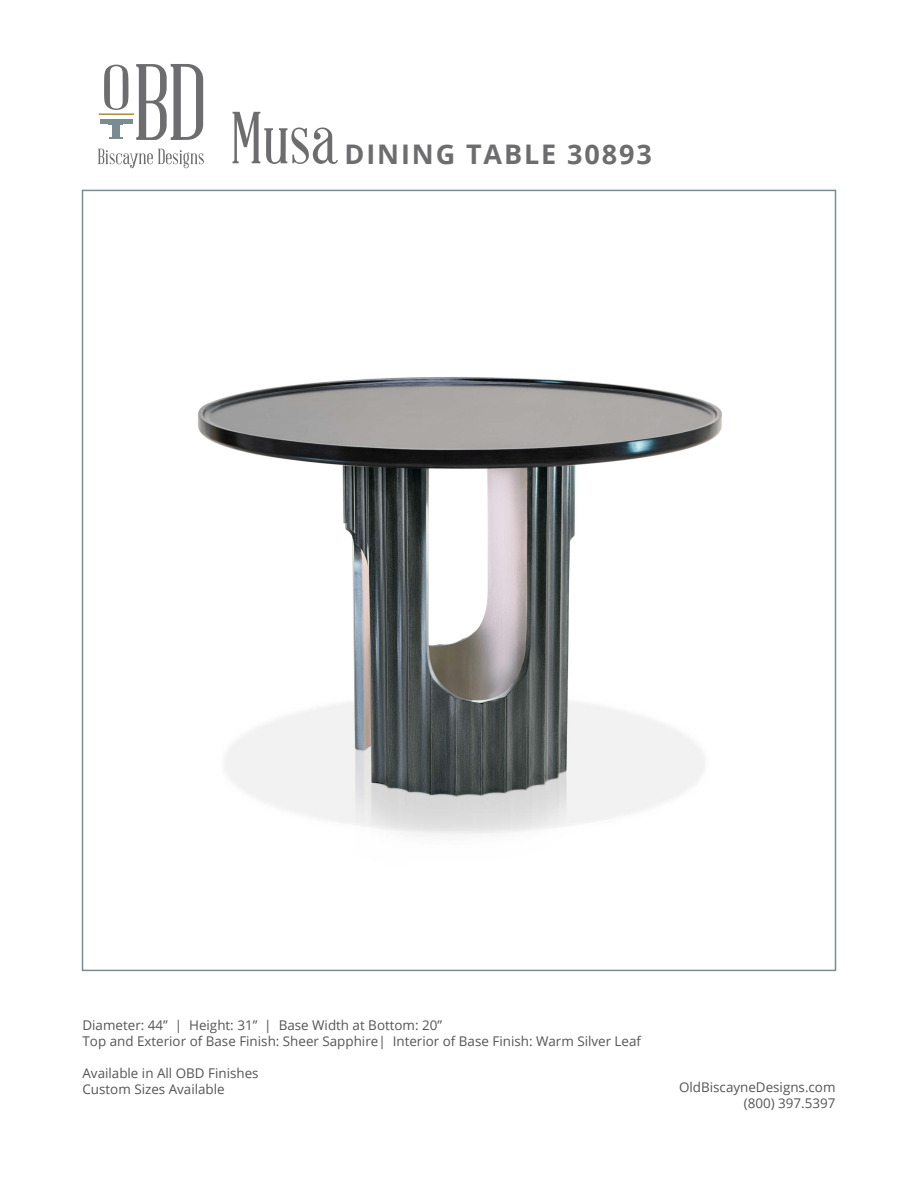
<style>
.page{position:relative;width:918px;height:1188px;background:#fff}
.page>*{position:absolute;margin:0;border:0;box-sizing:border-box;transform-origin:0 0}
.t1{font:72px "Abraham Lincoln";color:#6d6d6f}
.t2{font:700 27px "Open Sans";letter-spacing:.07em;color:#6d6d6f}
.t3{font:13.35px/16px "Open Sans";color:#545653}
</style>
<div class="page">
<img style="left:197px;top:377px;width:525px;height:458px">
<svg style="left:104px;top:65px;width:24px;height:45px"></svg>
<hr style="left:99px;top:113px;width:35px;height:2px;background:#ad8b3e">
<svg style="left:136px;top:64px;width:67px;height:76px"></svg>
<svg style="left:98px;top:149px;width:106px;height:19px"></svg>
<div style="left:100px;top:119px;width:33px;height:5px;background:#798c91"></div>
<svg style="left:109px;top:124px;width:14px;height:1px"></svg>
<div style="left:112px;top:125px;width:7px;height:14px;background:#798c91"></div>
<svg style="left:109px;top:137px;width:14px;height:2px"></svg>
<h1 class="t1" style="left:230px;top:101px;width:107px">Musa</h1>
<h2 class="t2" style="left:344px;top:135px;width:309px">DINING TABLE 30893</h2>
<p class="t3" style="left:82px;top:1016px;width:560px">Diameter: 44” | Height: 31” | Base Width at Bottom: 20”<br>Top and Exterior of Base Finish: Sheer Sapphire| Interior of Base Finish: Warm Silver Leaf</p>
<p class="t3" style="left:82px;top:1065px;width:178px">Available in All OBD Finishes<br>Custom Sizes Available</p>
<p class="t3" style="left:679px;top:1079px;width:158px;text-align:right">OldBiscayneDesigns.com (800) 397.5397</p>
</div>
